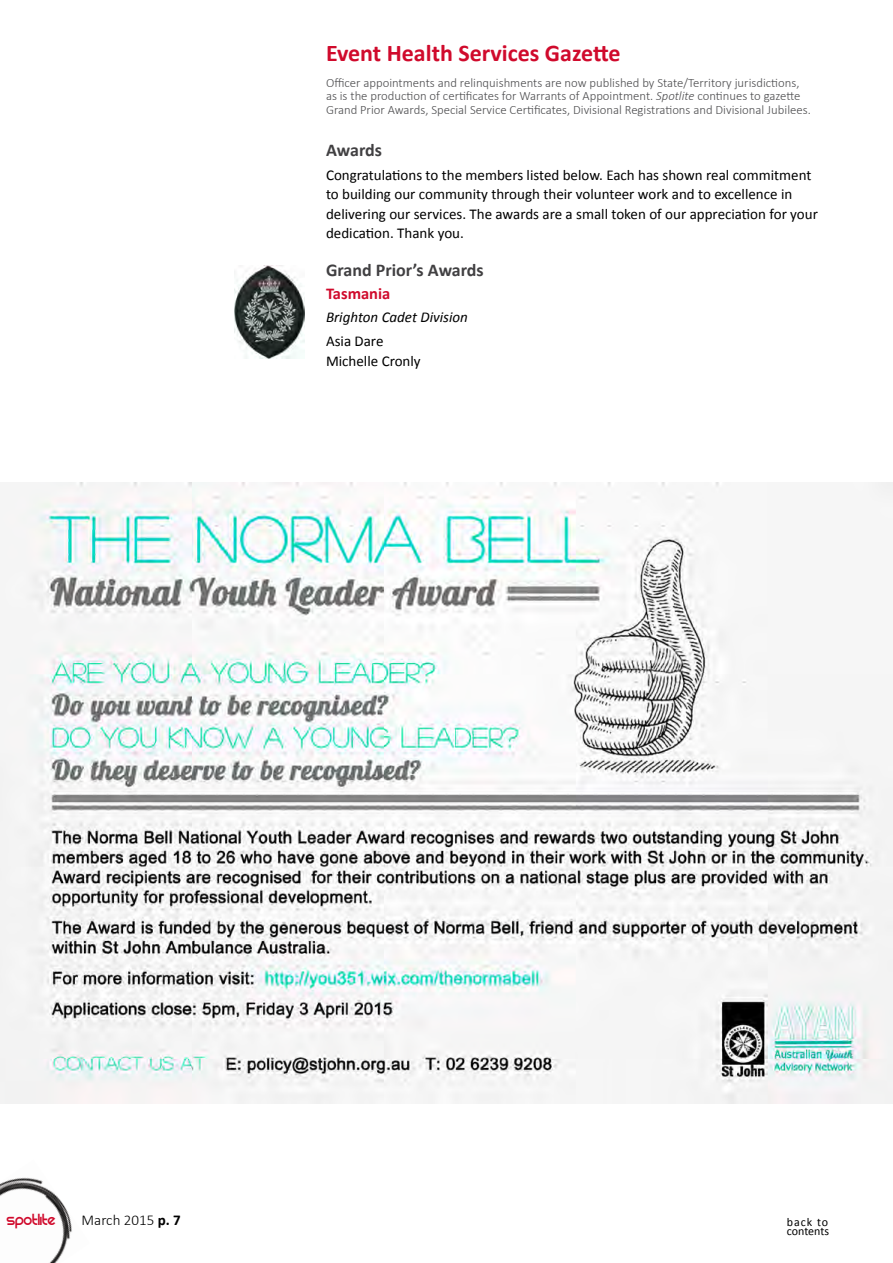
<style>
.page{position:relative;width:893px;height:1263px;background:#fff}
.page>*{position:absolute;margin:0;border:0;box-sizing:border-box;transform-origin:0 0}
.head_1{font:700 24px "Calibri";color:#d00a2c}
.head_2{font:700 18px "Calibri";color:#414042}
.t1{font:18px "REZ";color:#d00a2c}
.head_3{font:700 16.5px "Calibri";color:#d00a2c}
.t2{font:15px/19.5px "Calibri";color:#000}
.t3{font:italic 15px "Calibri";color:#000}
.t4{font:300 15px "Calibri";color:#000}
.head_2-2{font:300 12.75px/13.5px "Calibri";color:#4d4d4f}
.t5{font:12px/8.7px "Calibri";color:#000}
.s1{font-style:italic}
.s2{font-weight:700}
</style>
<div class="page">
<img style="left:0;top:1177px;width:72px;height:86px">
<img style="left:234px;top:266px;width:71px;height:93px">
<img style="left:0;top:483px;width:893px;height:620px">
<p class="head_1" style="left:326px;top:37px;width:296px">Event Health Services Gazette</p>
<p class="head_2-2" style="left:326px;top:76px;width:486px">Officer appointments and relinquishments are now published by State/Territory jurisdictions, as is the production of certificates for Warrants of Appointment. <span class="s1">Spotlite</span> continues to gazette<br>Grand Prior Awards, Special Service Certificates, Divisional Registrations and Divisional Jubilees.</p>
<p class="head_2" style="left:326px;top:139px;width:58px">Awards</p>
<p class="t2" style="left:326px;top:165px;width:493px">Congratulations to the members listed below. Each has shown real commitment to building our community through their volunteer work and to excellence in delivering our services. The awards are a small token of our appreciation for your dedication. Thank you.</p>
<p class="head_2" style="left:326px;top:259px;width:159px">Grand Prior’s Awards</p>
<p class="head_3" style="left:326px;top:283px;width:66px">Tasmania</p>
<p class="t3" style="left:326px;top:307px;width:143px">Brighton Cadet Division</p>
<p class="t2" style="left:326px;top:331px;width:59px">Asia Dare</p>
<p class="t2" style="left:326px;top:351px;width:96px">Michelle Cronly</p>
<h2 class="t1" style="left:7px;top:1214px;width:50px">spotlite</h2>
<p class="t4" style="left:82px;top:1211px;width:101px">March 2015 <span class="s2">p. 7</span></p>
<p class="t5" style="left:787px;top:1218px;width:44px">back to contents</p>
</div>
